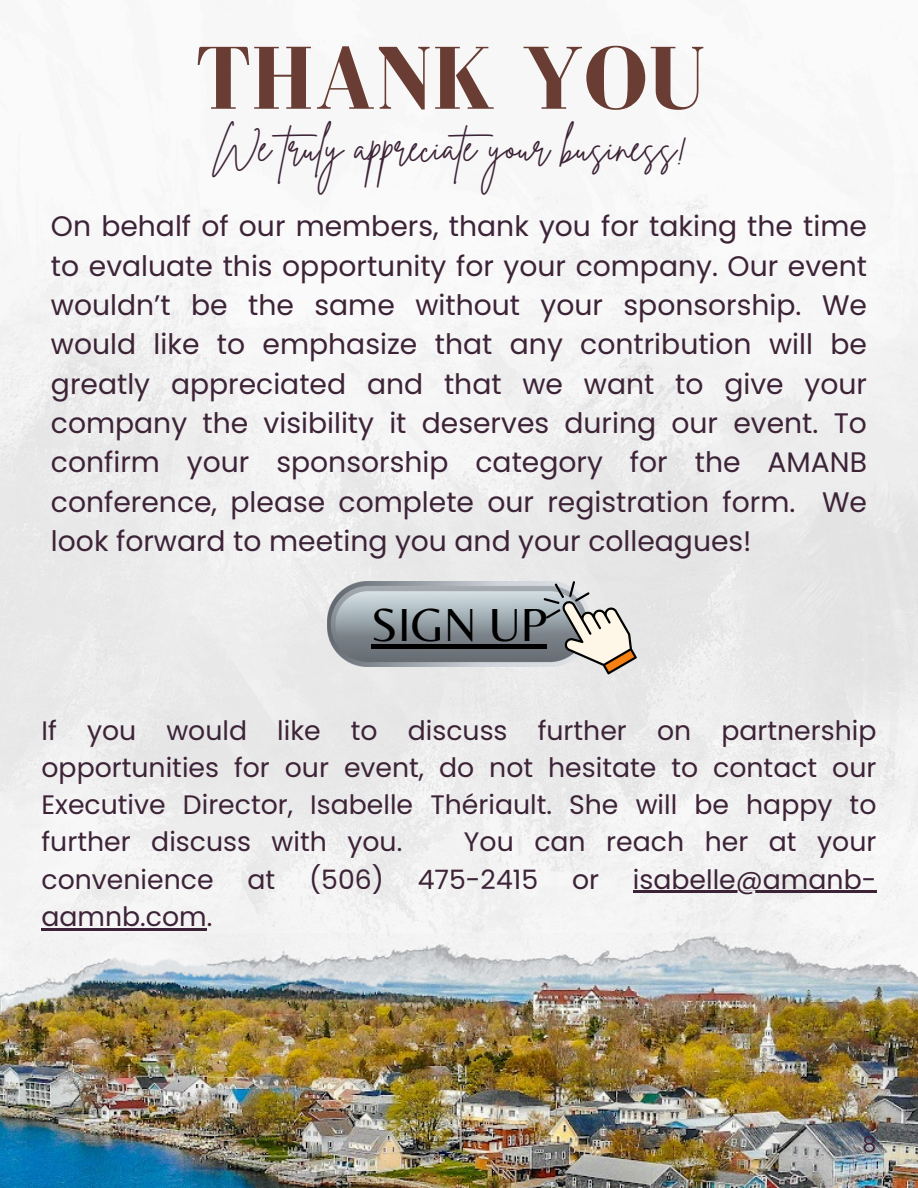
<style>
.page{position:relative;width:918px;height:1188px;background:#fff}
.page>*{position:absolute;margin:0;border:0;box-sizing:border-box;transform-origin:0 0}
.t1{font:700 91.65px "Bodoni FLF";color:#693d33}
.t2{font:48.3px "Belleza";color:#000}
.t3{font:40.2px "Brittany Signature";color:#3d2337}
.t4{font:28.2px/39.3px "Poppins";color:#3d2337;text-align:justify}
.t5{font:26.7px/37.2px "Poppins";color:#3d2337;text-align:justify}
.t6{font:22.2px "Poppins";color:#3d2337}
</style>
<div class="page">
<img style="left:0;top:186px;width:918px;height:747px">
<img style="left:0;top:1015px;width:918px;height:173px">
<img style="left:0;top:933px;width:918px;height:82px">
<img style="left:328px;top:581px;width:216px;height:86px">
<div style="left:371px;top:644px;width:176px;height:5px;background:#000"></div>
<svg style="left:544px;top:581px;width:93px;height:93px"></svg>
<hr style="left:633px;top:891px;width:243px;height:2px;background:#3d2337">
<hr style="left:42px;top:928px;width:165px;height:2px;background:#3d2337">
<p class="t1" style="left:196px;top:29px;width:511px">THANK YOU</p>
<h2 class="t3" style="left:213px;top:121px;width:477px">We truly appreciate your business!</h2>
<p class="t4" style="left:51px;top:207px;width:818px">On behalf of our members, thank you for taking the time to evaluate this opportunity for your company. Our event wouldn’t be the same without your sponsorship. We would like to emphasize that any contribution will be greatly appreciated and that we want to give your company the visibility it deserves during our event. To confirm your sponsorship category for the AMANB conference, please complete our registration form. We look forward to meeting you and your colleagues!</p>
<p class="t2" style="left:371px;top:596px;width:177px">SIGN UP</p>
<p class="t5" style="left:42px;top:712px;width:836px">If you would like to discuss further on partnership opportunities for our event, do not hesitate to contact our Executive Director, Isabelle Thériault. She will be happy to further discuss with you.</p>
<p class="t5" style="left:464px;top:823px;width:414px">You can reach her at your</p>
<p class="t5" style="left:42px;top:861px;width:174px">convenience</p>
<p class="t5" style="left:247px;top:861px;width:29px">at</p>
<p class="t5" style="left:309px;top:861px;width:76px">(506)</p>
<p class="t5" style="left:418px;top:861px;width:122px">475-2415</p>
<p class="t5" style="left:572px;top:861px;width:29px">or</p>
<p class="t5" style="left:633px;top:861px;width:245px">isabelle@amanb-</p>
<p class="t5" style="left:42px;top:898px;width:172px">aamnb.com.</p>
<p class="t6" style="left:862px;top:1129px;width:16px">8</p>
</div>
